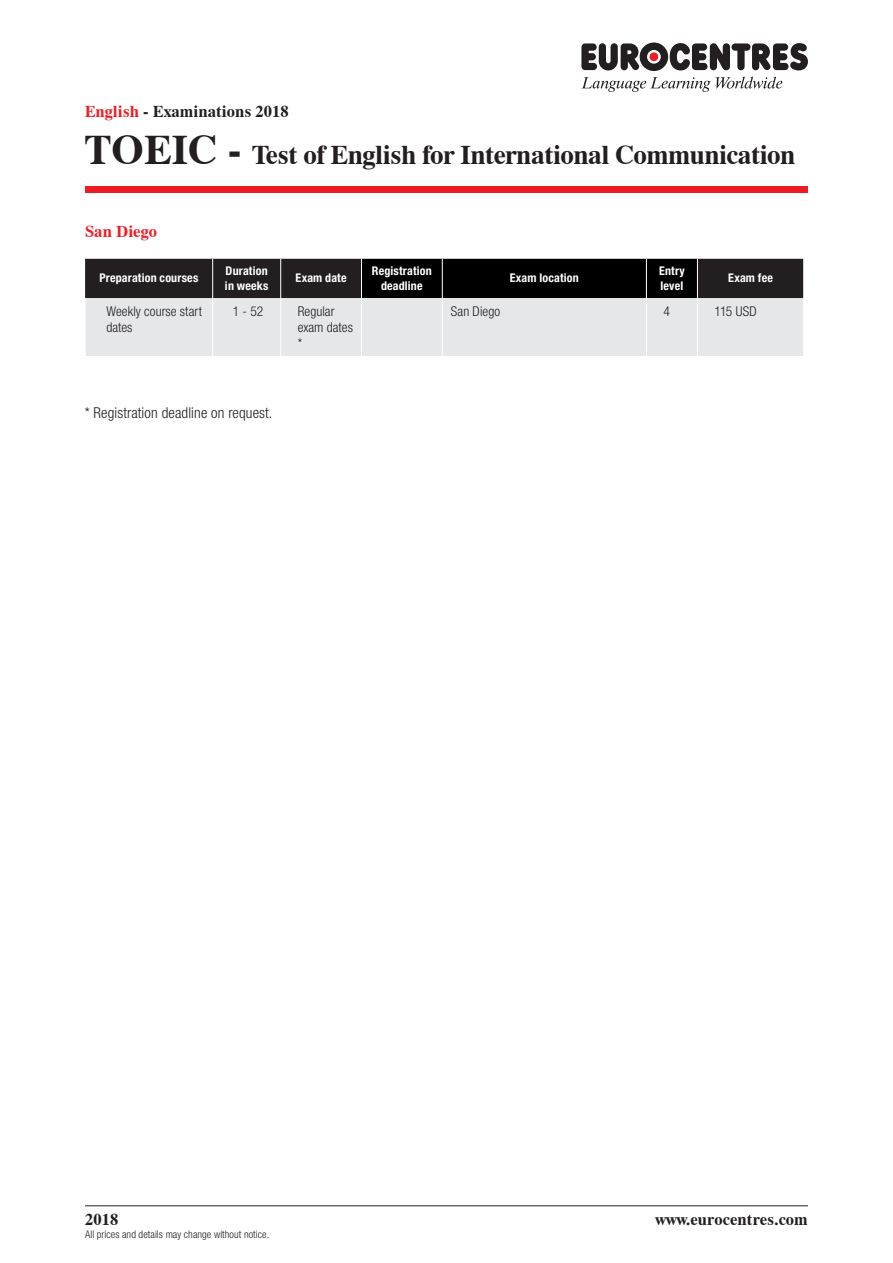
<style>
.page{position:relative;width:893px;height:1263px;background:#fff}
.page>*{position:absolute;margin:0;border:0;box-sizing:border-box;transform-origin:0 0}
.t1{font:700 27px "Dutch 801 BTWGL4";letter-spacing:-.02em;color:#231f20}
.t2{font:700 16.5px "Dutch 801 BTWGL4";color:#231f20}
.t3{font:700 16.5px "Dutch 801 BTWGL4";color:#ee1d23}
.t4{font:300 condensed 15px "Helvetica Neue LTW1 G";letter-spacing:.01em;color:#231f20}
.t5{font:300 condensed 13.5px/16.2px "Helvetica Neue LTW1 G";letter-spacing:.005em;color:#231f20}
.t6{font:700 condensed 12px/14.4px "Helvetica Neue LTW1 G";letter-spacing:.015em;color:#fff}
.t7{font:300 condensed 10.5px "Helvetica Neue LTW1 G";letter-spacing:.005em;color:#231f20}
.s1{color:#ee1d23}
.s2{font-size:42px}
</style>
<div class="page">
<svg style="left:581px;top:77px;width:201px;height:15px"></svg>
<svg style="left:581px;top:43px;width:227px;height:28px"></svg>
<hr style="left:85px;top:1205px;width:723px;height:1px;background:#231f20">
<div style="left:85px;top:186px;width:723px;height:7px;background:#ee1d23"></div>
<svg style="left:85px;top:259px;width:718px;height:97px;background:#909092"></svg>
<hr style="left:442px;top:298px;width:1px;height:58px;background:#fff">
<hr style="left:212px;top:259px;width:1px;height:39px;background:#fff">
<hr style="left:280px;top:259px;width:1px;height:39px;background:#fff">
<hr style="left:361px;top:259px;width:1px;height:39px;background:#fff">
<hr style="left:442px;top:259px;width:1px;height:39px;background:#fff">
<hr style="left:646px;top:259px;width:1px;height:39px;background:#fff">
<hr style="left:697px;top:259px;width:1px;height:39px;background:#fff">
<hr style="left:212px;top:298px;width:1px;height:58px;background:#fff">
<hr style="left:697px;top:298px;width:1px;height:58px;background:#fff">
<hr style="left:361px;top:298px;width:1px;height:58px;background:#fff">
<hr style="left:85px;top:298px;width:1px;height:58px;background:#fff">
<hr style="left:280px;top:298px;width:1px;height:58px;background:#fff">
<hr style="left:646px;top:298px;width:1px;height:58px;background:#fff">
<h2 class="t2" style="left:85px;top:100px;width:205px"><span class="s1">English</span> - Examinations 2018</h2>
<h1 class="t1" style="left:85px;top:135px;width:712px"><span class="s2">TOEIC -</span> Test of English for International Communication</h1>
<h2 class="t3" style="left:85px;top:219px;width:74px">San Diego</h2>
<p class="t6" style="left:99px;top:271px;width:100px">Preparation courses</p>
<p class="t6" style="left:225px;top:264px;width:45px">Duration in weeks</p>
<p class="t6" style="left:296px;top:271px;width:53px">Exam date</p>
<p class="t6" style="left:372px;top:264px;width:61px;text-align:center">Registration deadline</p>
<p class="t6" style="left:510px;top:271px;width:71px">Exam location</p>
<p class="t6" style="left:659px;top:264px;width:27px">Entry level</p>
<p class="t6" style="left:728px;top:271px;width:46px">Exam fee</p>
<p class="t5" style="left:106px;top:303px;width:97px">Weekly course start dates</p>
<p class="t5" style="left:233px;top:303px;width:32px">1 - 52</p>
<p class="t5" style="left:298px;top:303px;width:57px">Regular exam dates *</p>
<p class="t5" style="left:451px;top:303px;width:51px">San Diego</p>
<p class="t5" style="left:663px;top:303px;width:8px">4</p>
<p class="t5" style="left:714px;top:303px;width:44px">115 USD</p>
<p class="t4" style="left:85px;top:404px;width:189px">* Registration deadline on request.</p>
<h2 class="t2" style="left:85px;top:1207px;width:35px">2018</h2>
<h2 class="t2" style="left:655px;top:1208px;width:154px">www.eurocentres.com</h2>
<p class="t7" style="left:85px;top:1228px;width:186px">All prices and details may change without notice.</p>
</div>
